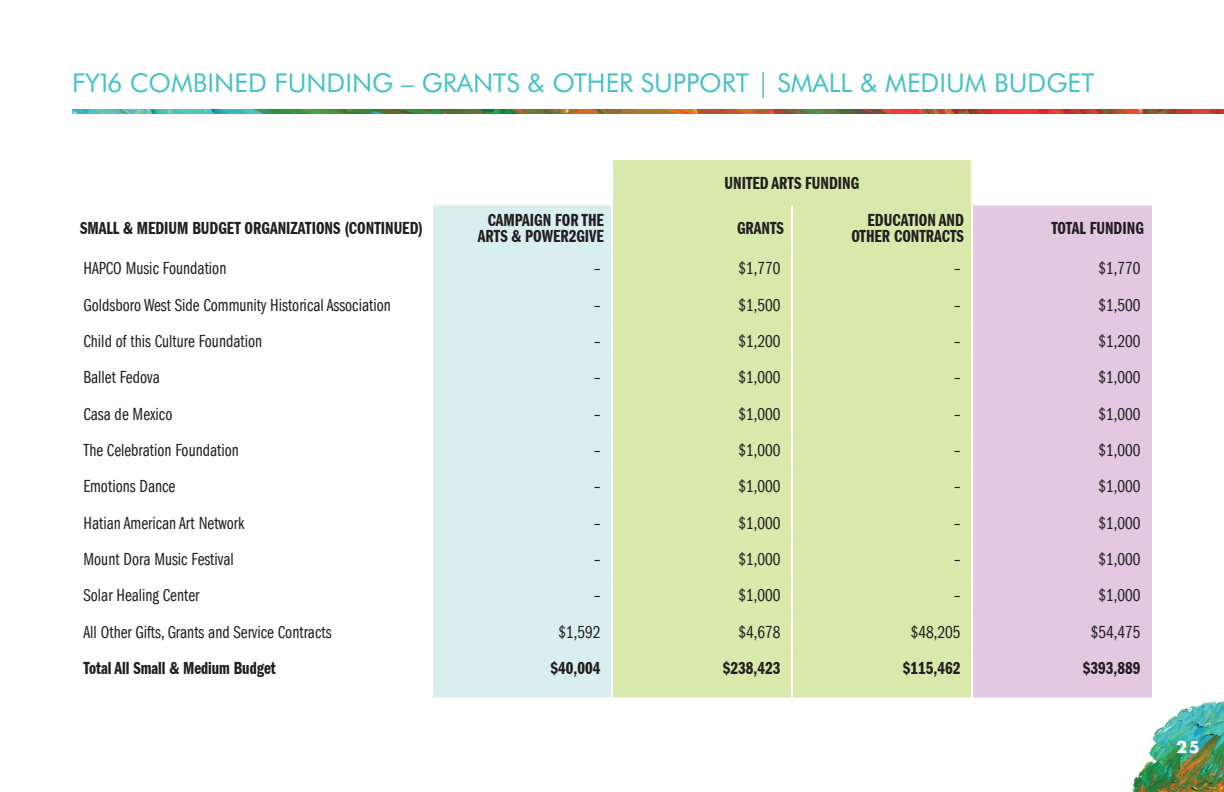
<style>
.page{position:relative;width:1224px;height:792px;background:#fff}
.page>*{position:absolute;margin:0;border:0;box-sizing:border-box;transform-origin:0 0}
.Orange_Header{font:26px "Futura BT";color:#48c2c4}
.Text_page_headers{font:18px "Franklin Gothic Book Cmpr";color:#231f20}
.Text_page_headers-2{font:18px/16px "Franklin Gothic Demi Cmpr";color:#231f20;text-align:center}
.t1{font:700 16px "Futura";color:#fff}
</style>
<div class="page">
<img style="left:72px;top:109px;width:1152px;height:4px">
<img style="left:1132px;top:701px;width:92px;height:91px">
<div style="left:613px;top:160px;width:358px;height:538px;background:#d9e8ab"></div>
<div style="left:433px;top:205px;width:178px;height:493px;background:#d9efef"></div>
<div style="left:973px;top:205px;width:179px;height:493px;background:#e2c9e1"></div>
<hr style="left:791px;top:205px;width:2px;height:46px;background:#fff">
<hr style="left:791px;top:251px;width:2px;height:36px;background:#fff">
<hr style="left:791px;top:287px;width:2px;height:36px;background:#fff">
<hr style="left:791px;top:323px;width:2px;height:37px;background:#fff">
<hr style="left:791px;top:360px;width:2px;height:36px;background:#fff">
<hr style="left:791px;top:396px;width:2px;height:36px;background:#fff">
<hr style="left:791px;top:432px;width:2px;height:37px;background:#fff">
<hr style="left:791px;top:469px;width:2px;height:36px;background:#fff">
<hr style="left:791px;top:505px;width:2px;height:36px;background:#fff">
<hr style="left:791px;top:541px;width:2px;height:37px;background:#fff">
<hr style="left:791px;top:578px;width:2px;height:36px;background:#fff">
<hr style="left:791px;top:614px;width:2px;height:36px;background:#fff">
<hr style="left:791px;top:650px;width:2px;height:48px;background:#fff">
<p class="Orange_Header" style="left:72px;top:66px;width:1024px">FY16 COMBINED FUNDING – GRANTS &amp; OTHER SUPPORT | SMALL &amp; MEDIUM BUDGET</p>
<p class="Text_page_headers-2" style="left:725px;top:175px;width:136px">UNITED ARTS FUNDING</p>
<p class="Text_page_headers-2" style="left:80px;top:221px;width:345px">SMALL &amp; MEDIUM BUDGET ORGANIZATIONS (CONTINUED)</p>
<p class="Text_page_headers-2" style="left:478px;top:213px;width:128px">CAMPAIGN FOR THE<br>ARTS &amp; POWER2GIVE</p>
<p class="Text_page_headers-2" style="left:737px;top:221px;width:48px">GRANTS</p>
<p class="Text_page_headers-2" style="left:851px;top:213px;width:114px;text-align:right">EDUCATION AND<br>OTHER CONTRACTS</p>
<p class="Text_page_headers-2" style="left:1051px;top:221px;width:94px">TOTAL FUNDING</p>
<p class="Text_page_headers" style="left:84px;top:259px;width:144px">HAPCO Music Foundation</p>
<p class="Text_page_headers" style="left:594px;top:259px;width:8px">–</p>
<p class="Text_page_headers" style="left:738px;top:259px;width:44px">$1,770</p>
<p class="Text_page_headers" style="left:954px;top:259px;width:8px">–</p>
<p class="Text_page_headers" style="left:1098px;top:259px;width:44px">$1,770</p>
<p class="Text_page_headers" style="left:84px;top:295px;width:309px">Goldsboro West Side Community Historical Association</p>
<p class="Text_page_headers" style="left:594px;top:295px;width:8px">–</p>
<p class="Text_page_headers" style="left:738px;top:295px;width:44px">$1,500</p>
<p class="Text_page_headers" style="left:954px;top:295px;width:8px">–</p>
<p class="Text_page_headers" style="left:1098px;top:295px;width:44px">$1,500</p>
<p class="Text_page_headers" style="left:84px;top:331px;width:180px">Child of this Culture Foundation</p>
<p class="Text_page_headers" style="left:594px;top:331px;width:8px">–</p>
<p class="Text_page_headers" style="left:738px;top:331px;width:44px">$1,200</p>
<p class="Text_page_headers" style="left:954px;top:331px;width:8px">–</p>
<p class="Text_page_headers" style="left:1098px;top:331px;width:44px">$1,200</p>
<p class="Text_page_headers" style="left:84px;top:368px;width:78px">Ballet Fedova</p>
<p class="Text_page_headers" style="left:594px;top:368px;width:8px">–</p>
<p class="Text_page_headers" style="left:738px;top:368px;width:44px">$1,000</p>
<p class="Text_page_headers" style="left:954px;top:368px;width:8px">–</p>
<p class="Text_page_headers" style="left:1098px;top:368px;width:44px">$1,000</p>
<p class="Text_page_headers" style="left:84px;top:404px;width:90px">Casa de Mexico</p>
<p class="Text_page_headers" style="left:594px;top:404px;width:8px">–</p>
<p class="Text_page_headers" style="left:738px;top:404px;width:44px">$1,000</p>
<p class="Text_page_headers" style="left:954px;top:404px;width:8px">–</p>
<p class="Text_page_headers" style="left:1098px;top:404px;width:44px">$1,000</p>
<p class="Text_page_headers" style="left:84px;top:440px;width:157px">The Celebration Foundation</p>
<p class="Text_page_headers" style="left:594px;top:440px;width:8px">–</p>
<p class="Text_page_headers" style="left:738px;top:440px;width:44px">$1,000</p>
<p class="Text_page_headers" style="left:954px;top:440px;width:8px">–</p>
<p class="Text_page_headers" style="left:1098px;top:440px;width:44px">$1,000</p>
<p class="Text_page_headers" style="left:84px;top:477px;width:93px">Emotions Dance</p>
<p class="Text_page_headers" style="left:594px;top:477px;width:8px">–</p>
<p class="Text_page_headers" style="left:738px;top:477px;width:44px">$1,000</p>
<p class="Text_page_headers" style="left:954px;top:477px;width:8px">–</p>
<p class="Text_page_headers" style="left:1098px;top:477px;width:44px">$1,000</p>
<p class="Text_page_headers" style="left:84px;top:513px;width:163px">Hatian American Art Network</p>
<p class="Text_page_headers" style="left:594px;top:513px;width:8px">–</p>
<p class="Text_page_headers" style="left:738px;top:513px;width:44px">$1,000</p>
<p class="Text_page_headers" style="left:954px;top:513px;width:8px">–</p>
<p class="Text_page_headers" style="left:1098px;top:513px;width:44px">$1,000</p>
<p class="Text_page_headers" style="left:84px;top:549px;width:152px">Mount Dora Music Festival</p>
<p class="Text_page_headers" style="left:594px;top:549px;width:8px">–</p>
<p class="Text_page_headers" style="left:738px;top:549px;width:44px">$1,000</p>
<p class="Text_page_headers" style="left:954px;top:549px;width:8px">–</p>
<p class="Text_page_headers" style="left:1098px;top:549px;width:44px">$1,000</p>
<p class="Text_page_headers" style="left:84px;top:586px;width:117px">Solar Healing Center</p>
<p class="Text_page_headers" style="left:594px;top:586px;width:8px">–</p>
<p class="Text_page_headers" style="left:738px;top:586px;width:44px">$1,000</p>
<p class="Text_page_headers" style="left:954px;top:586px;width:8px">–</p>
<p class="Text_page_headers" style="left:1098px;top:586px;width:44px">$1,000</p>
<p class="Text_page_headers" style="left:84px;top:622px;width:250px">All Other Gifts, Grants and Service Contracts</p>
<p class="Text_page_headers" style="left:558px;top:622px;width:44px">$1,592</p>
<p class="Text_page_headers" style="left:738px;top:622px;width:44px">$4,678</p>
<p class="Text_page_headers" style="left:911px;top:622px;width:51px">$48,205</p>
<p class="Text_page_headers" style="left:1091px;top:622px;width:51px">$54,475</p>
<p class="Text_page_headers-2" style="left:84px;top:661px;width:194px">Total All Small &amp; Medium Budget</p>
<p class="Text_page_headers-2" style="left:551px;top:661px;width:51px">$40,004</p>
<p class="Text_page_headers-2" style="left:723px;top:661px;width:59px">$238,423</p>
<p class="Text_page_headers-2" style="left:903px;top:661px;width:59px">$115,462</p>
<p class="Text_page_headers-2" style="left:1083px;top:661px;width:59px">$393,889</p>
<p class="t1" style="left:1176px;top:736px;width:25px">25</p>
</div>
